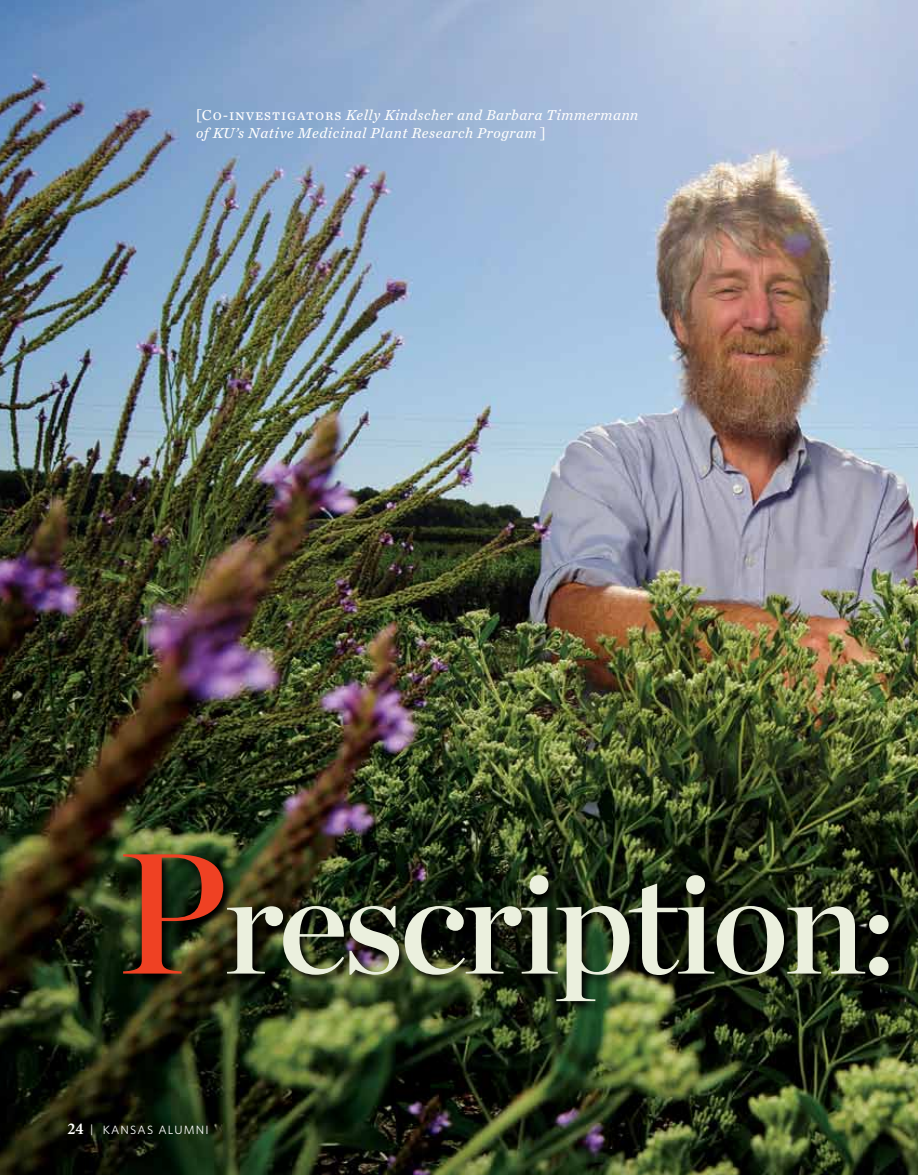
<style>
.page{position:relative;width:918px;height:1175px;background:#fff}
.page>*{position:absolute;margin:0;border:0;box-sizing:border-box;transform-origin:0 0}
.t1{font:144px "Chronicle Display Semi";letter-spacing:-.03em;color:#ebf0de}
.t2{font:italic 15px/18px "Chronicle Text G2";letter-spacing:.04em;color:#fff}
.t3{font:12px "Whitney";letter-spacing:.1em;color:#fff}
.s1{font-style:normal}
.s2{font-size:171px;color:#ef4123}
.s3{font-family:"Minion";font-weight:700;font-size:16.5px}
</style>
<div class="page">
<img style="left:0;top:0;width:918px;height:1174px">
<svg style="left:121px;top:851px;width:797px;height:162px;background:#1e2712"></svg>
<p class="t2" style="left:196px;top:105px;width:444px"><span class="s1">[Co-investigators</span> Kelly Kindscher and Barbara Timmermann of KU’s Native Medicinal Plant Research Program <span class="s1">]</span></p>
<h1 class="t1" style="left:117px;top:810px;width:780px"><span class="s2">P</span>rescription:</h1>
<p class="t3" style="left:68px;top:1122px;width:143px"><span class="s3">24</span> | KANSAS ALUMNI</p>
</div>
